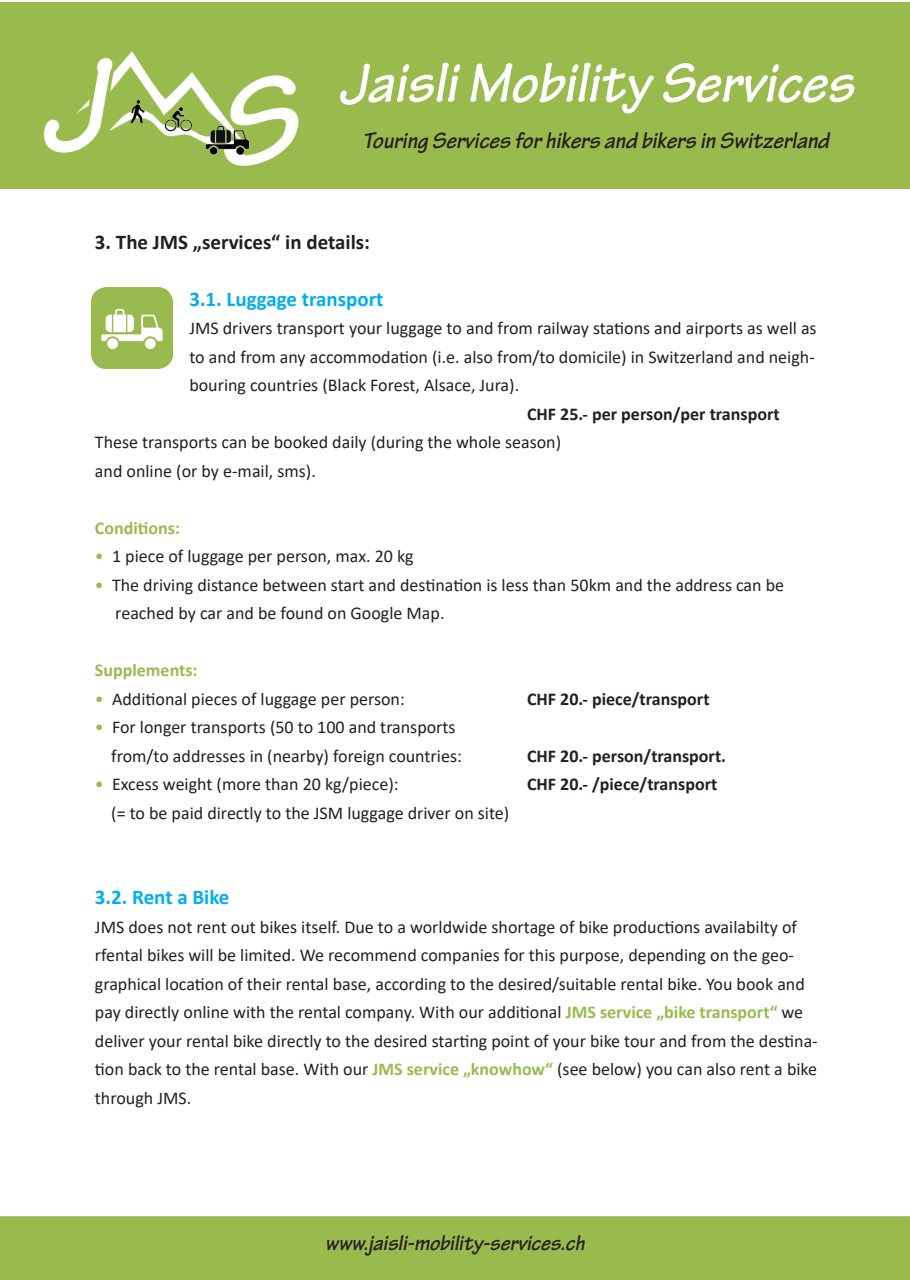
<style>
.page{position:relative;width:910px;height:1280px;background:#fff}
.page>*{position:absolute;margin:0;border:0;box-sizing:border-box;transform-origin:0 0}
.t1{font:italic 700 59.25px "Tekton Pro";color:#fff}
.t2{font:italic 700 24px "Tekton Pro";color:#231f20}
.t3{font:italic 700 22.5px "Tekton Pro";color:#231f20}
.t4{font:700 21px "Calibri";color:#00aeef}
.t5{font:700 21px "Calibri";color:#231f20}
.t6{font:18px/28.5px "Calibri";color:#231f20}
.t7{font:700 18px "Calibri";color:#231f20}
.t8{font:700 18px "Calibri";color:#99ba4d}
.s1{color:#99ba4d}
.s2{font-weight:700;color:#99ba4d}
</style>
<div class="page">
<div style="left:0;top:2px;width:910px;height:186px;background:#99ba4d"></div>
<img style="left:44px;top:51px;width:255px;height:115px">
<div style="left:0;top:1216px;width:910px;height:64px;background:#99ba4d"></div>
<img style="left:92px;top:288px;width:80px;height:80px">
<h1 class="t1" style="left:338px;top:48px;width:517px">Jaisli Mobility Services</h1>
<h2 class="t2" style="left:363px;top:126px;width:468px">Touring Services for hikers and bikers in Switzerland</h2>
<p class="t5" style="left:95px;top:227px;width:277px">3. The JMS „services“ in details:</p>
<p class="t4" style="left:189px;top:284px;width:196px">3.1. Luggage transport</p>
<p class="t6" style="left:189px;top:314px;width:629px;text-align:justify">JMS drivers transport your luggage to and from railway stations and airports as well as to and from any accommodation (i.e. also from/to domicile) in Switzerland and neigh&shy;bouring countries (Black Forest, Alsace, Jura).</p>
<p class="t7" style="left:527px;top:401px;width:254px">CHF 25.- per person/per transport</p>
<p class="t6" style="left:95px;top:428px;width:468px">These transports can be booked daily (during the whole season) and online (or by e-mail, sms).</p>
<p class="t8" style="left:95px;top:515px;width:86px">Conditions:</p>
<p class="t6" style="left:95px;top:542px;width:320px"><span class="s1">•</span> 1 piece of luggage per person, max. 20 kg</p>
<p class="t6" style="left:115px;top:570px;width:670px;text-indent:-20px"><span class="s1">•</span> The driving distance between start and destination is less than 50km and the address can be reached by car and be found on Google Map.</p>
<p class="t8" style="left:95px;top:658px;width:104px">Supplements:</p>
<p class="t6" style="left:95px;top:684px;width:311px"><span class="s1">•</span> Additional pieces of luggage per person:</p>
<p class="t7" style="left:527px;top:686px;width:184px">CHF 20.- piece/transport</p>
<p class="t6" style="left:111px;top:713px;width:352px;text-indent:-16px"><span class="s1">•</span> For longer transports (50 to 100 and transports from/to addresses in (nearby) foreign countries:</p>
<p class="t7" style="left:527px;top:743px;width:201px">CHF 20.- person/transport.</p>
<p class="t6" style="left:95px;top:770px;width:305px"><span class="s1">•</span> Excess weight (more than 20 kg/piece):</p>
<p class="t7" style="left:527px;top:771px;width:192px">CHF 20.- /piece/transport</p>
<p class="t6" style="left:111px;top:798px;width:399px">(= to be paid directly to the JSM luggage driver on site)</p>
<p class="t4" style="left:95px;top:882px;width:136px">3.2. Rent a Bike</p>
<p class="t6" style="left:95px;top:912px;width:724px">JMS does not rent out bikes itself. Due to a worldwide shortage of bike productions availabilty of rfental bikes will be limited. We recommend companies for this purpose, depending on the geo&shy;graphical location of their rental base, according to the desired/suitable rental bike. You book and pay directly online with the rental company. With our additional <span class="s2">JMS service „bike transport“</span> we deliver your rental bike directly to the desired starting point of your bike tour and from the destina&shy;tion back to the rental base. With our <span class="s2">JMS service „knowhow“</span> (see below) you can also rent a bike through JMS.</p>
<p class="t3" style="left:325px;top:1230px;width:261px">www.jaisli-mobility-services.ch</p>
</div>
